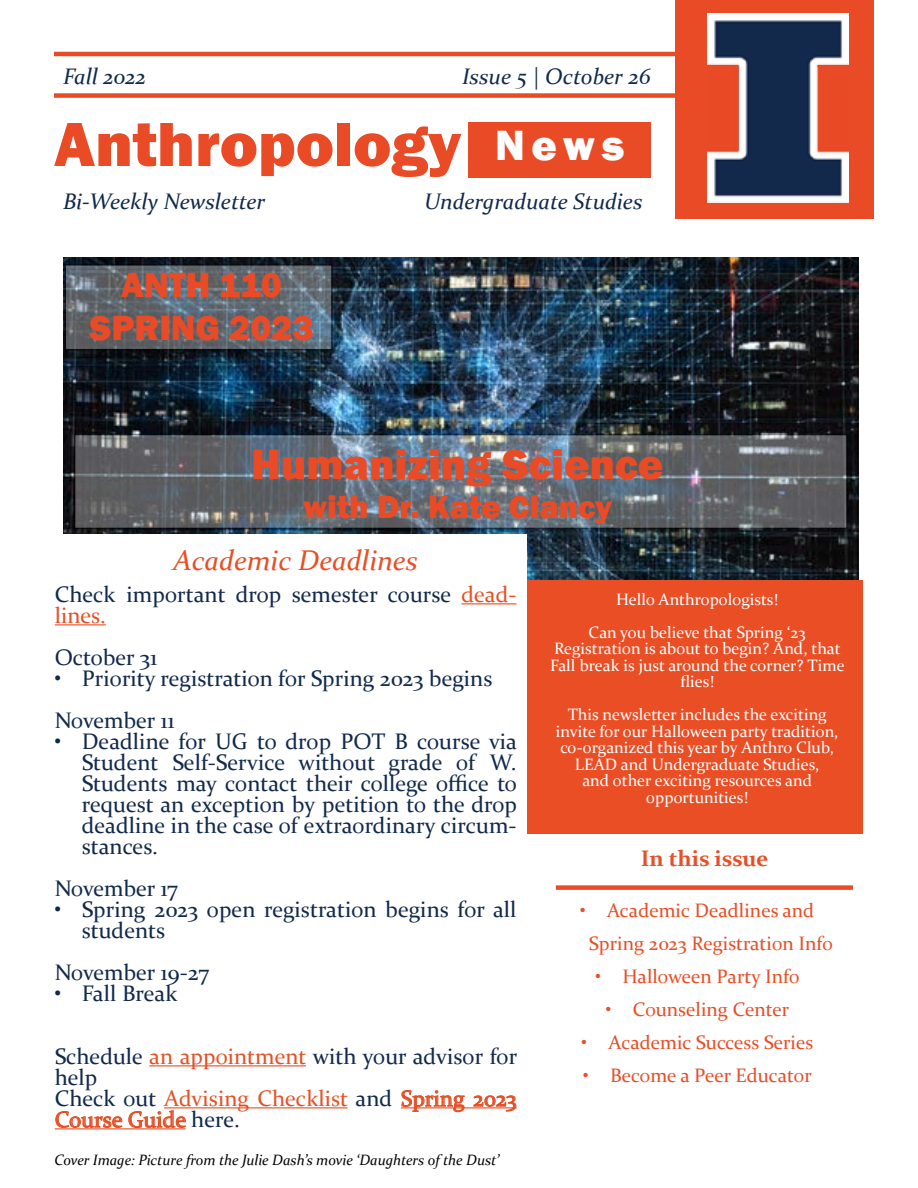
<style>
.page{position:relative;width:918px;height:1188px;background:#fff}
.page>*{position:absolute;margin:0;border:0;box-sizing:border-box;transform-origin:0 0}
.t1{font:800 64.5px "Franklin Gothic";color:#e94b26}
.t2{font:800 43.5px "Franklin Gothic";color:#e94b26}
.t3{font:800 36px "Franklin Gothic";color:#e94b26}
.t4{font:800 36px "Franklin Gothic";color:#e94b26}
.t5{font:800 33px "Franklin Gothic";color:#e94b26}
.t6{font:italic 28.5px "Constantia";color:#e94e25}
.t7{font:22.5px/21px "Constantia";color:#11294b}
.t8{font:22.5px/21px "Constantia";color:#e75025}
.t9{font:italic 22.5px "Constantia";color:#11294b}
.t10{font:700 22.5px "Constantia";color:#e94e25}
.t11{font:19.5px/33px "Constantia";color:#e94e25}
.t12{font:16.5px/16.5px "Constantia";color:#fff;text-align:center}
.t13{font:italic 15px "Constantia";color:#000}
.s1{font-size:43.5px;color:#fff}
.s2{color:#e75025}
.s3{color:#11294b}
</style>
<div class="page">
<img style="left:63px;top:257px;width:796px;height:323px">
<svg style="left:67px;top:267px;width:263px;height:80px;background:#626c74"></svg>
<div style="left:64px;top:264px;width:269px;height:86px;border:2px solid #000"></div>
<hr style="left:54px;top:52px;width:810px;height:4px;background:#e94b26">
<div style="left:54px;top:93px;width:810px;height:5px;background:#e94b26"></div>
<div style="left:675px;top:0;width:199px;height:219px;background:#e94b26"></div>
<img style="left:707px;top:13px;width:142px;height:189px">
<div style="left:469px;top:122px;width:182px;height:55px;background:#e94b26"></div>
<div style="left:527px;top:580px;width:336px;height:254px;background:#e94e25"></div>
<div style="left:55px;top:535px;width:472px;height:598px;background:#fff"></div>
<div style="left:556px;top:885px;width:297px;height:5px;background:#e94b26"></div>
<hr style="left:461px;top:603px;width:56px;height:1px;background:#e75025">
<hr style="left:55px;top:624px;width:51px;height:1px;background:#e75025">
<hr style="left:149px;top:1065px;width:157px;height:1px;background:#e75025">
<hr style="left:164px;top:1107px;width:184px;height:1px;background:#e75025">
<hr style="left:401px;top:1107px;width:116px;height:1px;background:#e75025">
<hr style="left:55px;top:1128px;width:131px;height:1px;background:#e75025">
<svg style="left:77px;top:437px;width:768px;height:89px;background:#676e76"></svg>
<div style="left:74px;top:434px;width:774px;height:95px;border:2px solid #000"></div>
<p class="t9" style="left:63px;top:61px;width:84px">Fall 2022</p>
<p class="t9" style="left:462px;top:61px;width:190px">Issue 5 | October 26</p>
<h1 class="t1" style="left:54px;top:103px;width:572px">Anthropology <span class="s1">News</span></h1>
<p class="t9" style="left:63px;top:187px;width:204px">Bi-Weekly Newsletter</p>
<p class="t9" style="left:424px;top:187px;width:220px">Undergraduate Studies</p>
<h3 class="t4" style="left:121px;top:261px;width:162px">ANTH 110</h3>
<h3 class="t3" style="left:90px;top:305px;width:226px">SPRING 2023</h3>
<h2 class="t2" style="left:251px;top:436px;width:414px">Humanizing Science</h2>
<h3 class="t5" style="left:303px;top:486px;width:311px">with Dr. Kate Clancy</h3>
<p class="t6" style="left:173px;top:541px;width:246px">Academic Deadlines</p>
<p class="t7" style="left:55px;top:583px;width:463px">Check important drop semester course <span class="s2">dead&shy;lines.</span></p>
<p class="t7" style="left:55px;top:646px;width:104px">October 31</p>
<p class="t7" style="left:55px;top:657px;width:439px;line-height:42px">• Priority registration for Spring 2023 begins<br>November 11</p>
<p class="t7" style="left:82px;top:730px;width:437px;text-align:justify;text-indent:-27px">• Deadline for UG to drop POT B course via Student Self-Service without grade of W.<br>Students may contact their college office to request an exception by petition to the drop deadline in the case of extraordinary circum&shy;stances.</p>
<p class="t7" style="left:55px;top:877px;width:125px">November 17</p>
<p class="t7" style="left:82px;top:898px;width:436px;text-indent:-27px">• Spring 2023 open registration begins for all students</p>
<p class="t7" style="left:55px;top:961px;width:156px">November 19-27</p>
<p class="t7" style="left:55px;top:982px;width:124px">• Fall Break</p>
<p class="t8" style="left:55px;top:1045px;width:464px"><span class="s3">Schedule</span> an appointment <span class="s3">with your advisor for help<br>Check out</span> Advising Checklist <span class="s3">and</span> Spring 2023<br>Course Guide <span class="s3">here.</span></p>
<p class="t13" style="left:54px;top:1150px;width:446px">Cover Image: Picture from the Julie Dash’s movie ‘Daughters of the Dust’</p>
<p class="t12" style="left:589px;top:582px;width:219px;line-height:33px">Hello Anthropologists!<br>Can you believe that Spring ‘23</p>
<p class="t12" style="left:550px;top:640px;width:296px">Registration is about to begin? And, that<br>Fall break is just around the corner? Time flies!</p>
<p class="t12" style="left:556px;top:706px;width:284px">This newsletter includes the exciting invite for our Halloween party tradition, co-organized this year by Anthro Club, LEAD and Undergraduate Studies,<br>and other exciting resources and opportunities!</p>
<p class="t10" style="left:641px;top:843px;width:130px">In this issue</p>
<p class="t11" style="left:589px;top:893px;width:246px;text-indent:-9px">• Academic Deadlines and<br>Spring 2023 Registration Info</p>
<p class="t11" style="left:595px;top:959px;width:206px">• Halloween Party Info</p>
<p class="t11" style="left:606px;top:992px;width:185px">• Counseling Center</p>
<p class="t11" style="left:581px;top:1025px;width:233px">• Academic Success Series</p>
<p class="t11" style="left:583px;top:1058px;width:230px">• Become a Peer Educator</p>
</div>
